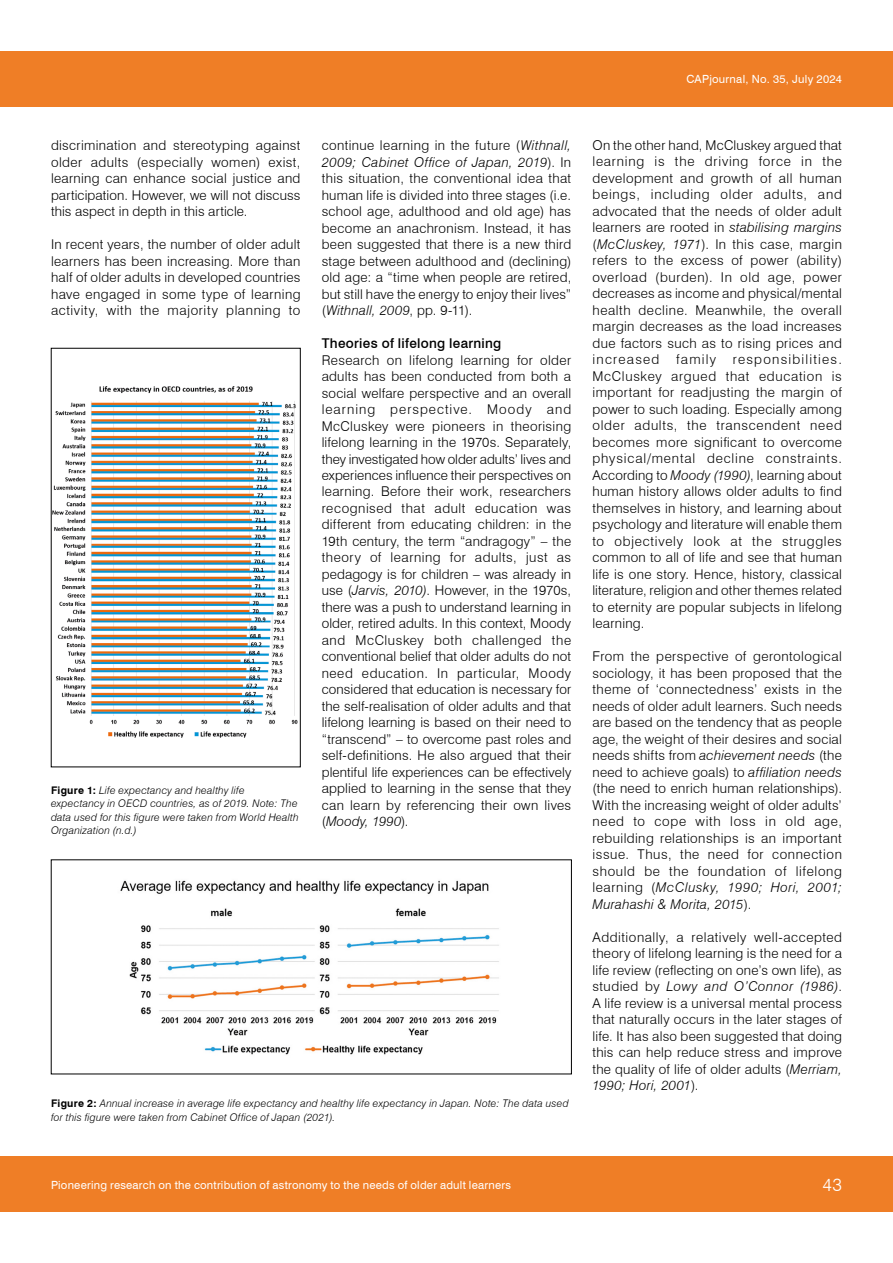
<style>
.page{position:relative;width:893px;height:1263px;background:#fff}
.page>*{position:absolute;margin:0;border:0;box-sizing:border-box;transform-origin:0 0}
.t1{font:300 18px "Swiss 721 BT";color:#fff}
.t2{font:300 13.5px/16.5px "Swiss 721 BT";letter-spacing:.02em;color:#000;text-align:justify}
.t3{font:500 13.5px "Swiss 721 BT";letter-spacing:.02em;color:#000}
.t4{font:11.25px "Swiss 721 BT";letter-spacing:.02em;color:#fff}
.t5{font:italic 300 10.5px/13.5px "Swiss 721 BT";letter-spacing:.02em;color:#000}
.s1{font-weight:700;font-style:normal}
.s2{font-style:italic}
</style>
<div class="page">
<div style="left:0;top:51px;width:893px;height:55px;background:#ef7e26"></div>
<div style="left:0;top:1157px;width:893px;height:55px;background:#ef7e26"></div>
<img style="left:53px;top:386px;width:245px;height:352px">
<img style="left:120px;top:880px;width:379px;height:175px">
<p class="t4" style="left:686px;top:72px;width:157px">CAPjournal, No. 35, July 2024</p>
<p class="t2" style="left:51px;top:137px;width:251px">discrimination and stereotyping against older adults (especially women) exist, learning can enhance social justice and participation. However, we will not discuss this aspect in depth in this article.</p>
<p class="t2" style="left:51px;top:236px;width:251px">In recent years, the number of older adult learners has been increasing. More than half of older adults in developed countries have engaged in some type of learning activity, with the majority planning to</p>
<p class="t5" style="left:51px;top:783px;width:249px"><span class="s1">Figure 1:</span> Life expectancy and healthy life expectancy in OECD countries, as of 2019. Note: The data used for this figure were taken from World Health Organization (n.d.)</p>
<p class="t2" style="left:322px;top:137px;width:251px">continue learning in the future (<span class="s2">Withnall, 2009; Cabinet Office of Japan, 2019</span>). In this situation, the conventional idea that human life is divided into three stages (i.e. school age, adulthood and old age) has become an anachronism. Instead, it has been suggested that there is a new third stage between adulthood and (declining) old age: a “time when people are retired, but still have the energy to enjoy their lives” (<span class="s2">Withnall, 2009</span>, pp. 9-11).</p>
<p class="t3" style="left:322px;top:335px;width:181px">Theories of lifelong learning</p>
<p class="t2" style="left:322px;top:351px;width:251px">Research on lifelong learning for older adults has been conducted from both a social welfare perspective and an overall learning perspective. Moody and McCluskey were pioneers in theorising lifelong learning in the 1970s. Separately, they investigated how older adults’ lives and experiences influence their perspectives on learning. Before their work, researchers recognised that adult education was different from educating children: in the 19th century, the term “andragogy” – the theory of learning for adults, just as pedagogy is for children – was already in use (<span class="s2">Jarvis, 2010)</span>. However, in the 1970s, there was a push to understand learning in older, retired adults. In this context, Moody and McCluskey both challenged the conventional belief that older adults do not need education. In particular, Moody considered that education is necessary for the self-realisation of older adults and that lifelong learning is based on their need to “transcend” – to overcome past roles and self-definitions. He also argued that their plentiful life experiences can be effectively applied to learning in the sense that they can learn by referencing their own lives (<span class="s2">Moody, 1990</span>).</p>
<p class="t5" style="left:51px;top:1096px;width:519px"><span class="s1">Figure 2:</span> Annual increase in average life expectancy and healthy life expectancy in Japan. Note: The data used for this figure were taken from Cabinet Office of Japan (2021).</p>
<p class="t2" style="left:592px;top:137px;width:251px">On the other hand, McCluskey argued that learning is the driving force in the development and growth of all human beings, including older adults, and advocated that the needs of older adult learners are rooted in <span class="s2">stabilising margins </span>(<span class="s2">McCluskey, 1971</span>). In this case, margin refers to the excess of power (ability) overload (burden). In old age, power decreases as income and physical/mental health decline. Meanwhile, the overall margin decreases as the load increases due factors such as to rising prices and increased family responsibilities.<br>McCluskey argued that education is important for readjusting the margin of power to such loading. Especially among older adults, the transcendent need becomes more significant to overcome physical/mental decline constraints.<br>According to <span class="s2">Moody (1990)</span>, learning about human history allows older adults to find themselves in history, and learning about psychology and literature will enable them to objectively look at the struggles common to all of life and see that human life is one story. Hence, history, classical literature, religion and other themes related to eternity are popular subjects in lifelong learning.</p>
<p class="t2" style="left:592px;top:648px;width:251px">From the perspective of gerontological sociology, it has been proposed that the theme of ‘connectedness’ exists in the needs of older adult learners. Such needs are based on the tendency that as people age, the weight of their desires and social needs shifts from <span class="s2">achievement needs</span> (the need to achieve goals) to <span class="s2">affiliation needs </span>(the need to enrich human relationships).<br>With the increasing weight of older adults’ need to cope with loss in old age, rebuilding relationships is an important issue. Thus, the need for connection should be the foundation of lifelong learning (<span class="s2">McClusky, 1990; Hori, 2001; Murahashi &amp; Morita, 2015</span>).</p>
<p class="t2" style="left:592px;top:929px;width:251px">Additionally, a relatively well-accepted theory of lifelong learning is the need for a life review (reflecting on one’s own life), as studied by <span class="s2">Lowy and O’Connor (1986)</span>.<br>A life review is a universal mental process that naturally occurs in the later stages of life. It has also been suggested that doing this can help reduce stress and improve the quality of life of older adults (<span class="s2">Merriam, 1990; Hori, 2001</span>).</p>
<p class="t4" style="left:51px;top:1178px;width:461px">Pioneering research on the contribution of astronomy to the needs of older adult learners</p>
<h1 class="t1" style="left:822px;top:1174px;width:21px">43</h1>
</div>
